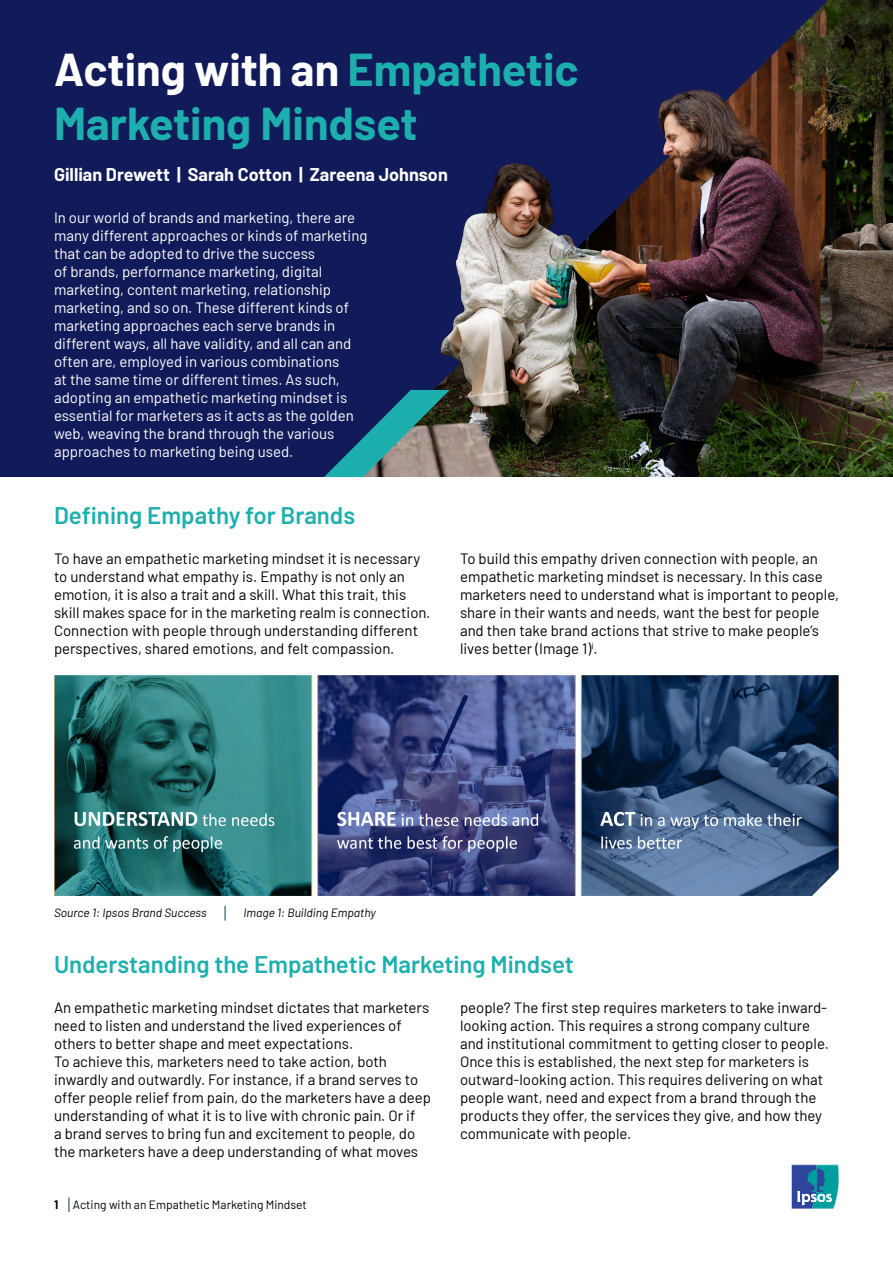
<style>
.page{position:relative;width:893px;height:1263px;background:#fff}
.page>*{position:absolute;margin:0;border:0;box-sizing:border-box;transform-origin:0 0}
.t1{font:700 45px/54px "Barlow";color:#1dafad}
.t2{font:600 24px "Barlow";color:#1dafad}
.t3{font:700 18px "Barlow";color:#fff}
.t4{font:15px/18px "Barlow";color:#000}
.t5{font:15px/18px "Barlow";color:#fff}
.t6{font:italic 12px "Barlow";color:#000}
.t7{font:12px "Barlow";color:#000}
.s1{color:#fff}
.s2{font-weight:700}
</style>
<div class="page">
<svg style="left:792px;top:1165px;width:46px;height:43px;background:#3380a7"></svg>
<svg style="left:69px;top:1197px;width:1px;height:15px"></svg>
<div style="left:0;top:0;width:893px;height:477px;background:#121b5a"></div>
<img style="left:433px;top:0;width:460px;height:477px">
<svg style="left:225px;top:906px;width:1px;height:15px"></svg>
<img style="left:54px;top:675px;width:785px;height:221px">
<svg style="left:324px;top:390px;width:126px;height:87px"></svg>
<img style="left:440px;top:33px;width:404px;height:384px">
<h1 class="t1" style="left:54px;top:39px;width:526px"><span class="s1">Acting with an</span> Empathetic<br>Marketing Mindset</h1>
<p class="t3" style="left:54px;top:161px;width:395px">Gillian Drewett | Sarah Cotton | Zareena Johnson</p>
<p class="t5" style="left:54px;top:208px;width:315px">In our world of brands and marketing, there are many different approaches or kinds of marketing that can be adopted to drive the success<br>of brands, performance marketing, digital marketing, content marketing, relationship marketing, and so on. These different kinds of marketing approaches each serve brands in different ways, all have validity, and all can and often are, employed in various combinations<br>at the same time or different times. As such, adopting an empathetic marketing mindset is essential for marketers as it acts as the golden web, weaving the brand through the various approaches to marketing being used.</p>
<h2 class="t2" style="left:54px;top:497px;width:303px">Defining Empathy for Brands</h2>
<p class="t4" style="left:54px;top:549px;width:378px">To have an empathetic marketing mindset it is necessary to understand what empathy is. Empathy is not only an emotion, it is also a trait and a skill. What this trait, this skill makes space for in the marketing realm is connection.<br>Connection with people through understanding different perspectives, shared emotions, and felt compassion.</p>
<p class="t4" style="left:460px;top:549px;width:380px">To build this empathy driven connection with people, an empathetic marketing mindset is necessary. In this case marketers need to understand what is important to people, share in their wants and needs, want the best for people and then take brand actions that strive to make people’s lives better (Image 1)<sup>i</sup>.</p>
<p class="t6" style="left:54px;top:904px;width:154px">Source 1: Ipsos Brand Success</p>
<p class="t6" style="left:243px;top:904px;width:134px">Image 1: Building Empathy</p>
<h2 class="t2" style="left:54px;top:946px;width:521px">Understanding the Empathetic Marketing Mindset</h2>
<p class="t4" style="left:54px;top:998px;width:379px">An empathetic marketing mindset dictates that marketers need to listen and understand the lived experiences of others to better shape and meet expectations.<br>To achieve this, marketers need to take action, both inwardly and outwardly. For instance, if a brand serves to offer people relief from pain, do the marketers have a deep understanding of what it is to live with chronic pain. Or if<br>a brand serves to bring fun and excitement to people, do the marketers have a deep understanding of what moves</p>
<p class="t4" style="left:460px;top:998px;width:370px">people? The first step requires marketers to take inward&shy;looking action. This requires a strong company culture and institutional commitment to getting closer to people.<br>Once this is established, the next step for marketers is outward-looking action. This requires delivering on what people want, need and expect from a brand through the products they offer, the services they give, and how they communicate with people.</p>
<p class="t7" style="left:54px;top:1196px;width:254px"><span class="s2">1</span> Acting with an Empathetic Marketing Mindset</p>
</div>
